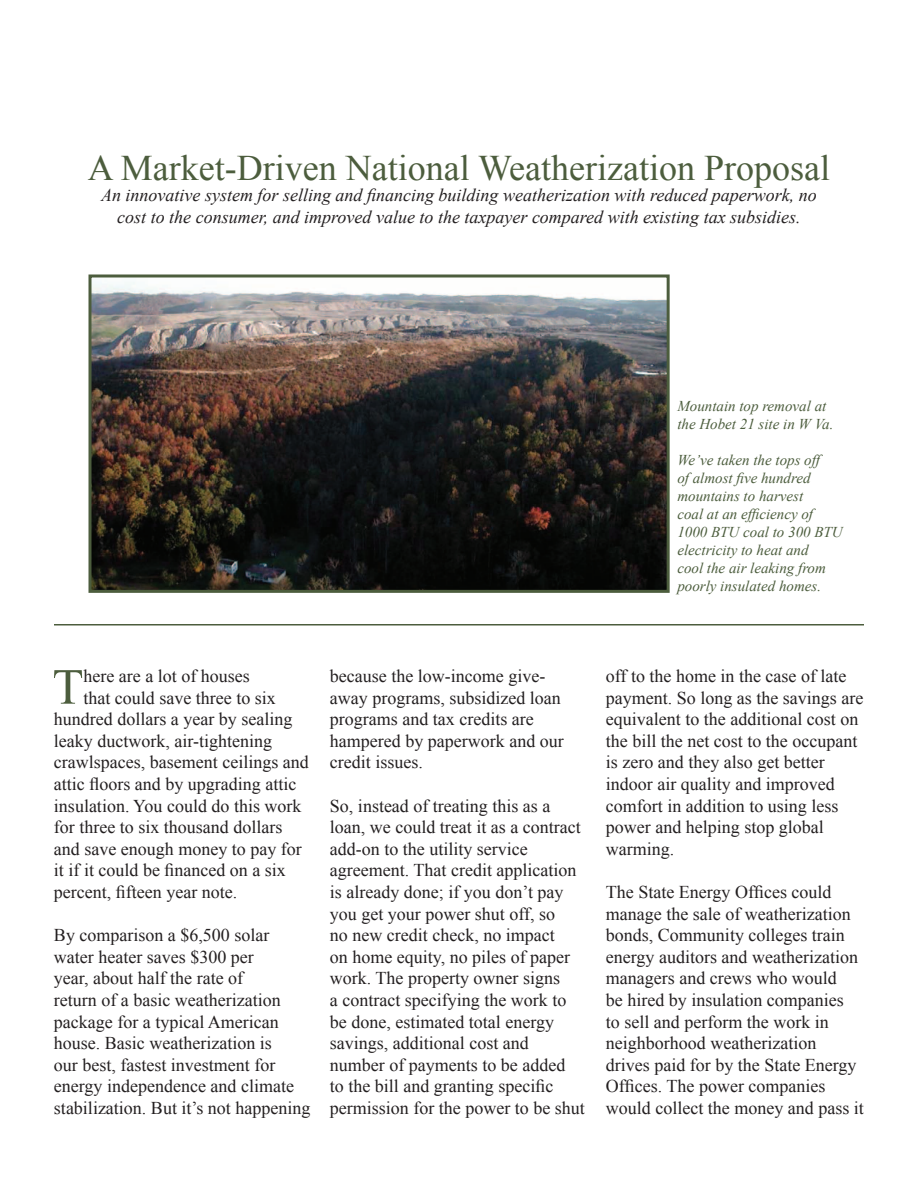
<style>
.page{position:relative;width:918px;height:1188px;background:#fff}
.page>*{position:absolute;margin:0;border:0;box-sizing:border-box;transform-origin:0 0}
.t1{font:50.55px "Times New Roman";color:#4c5d3d}
.t2{font:36px "Times New Roman";color:#4c5d3d}
.t3{font:18px/21.6px "Times New Roman";color:#231f20}
.t4{font:italic 18px/21.6px "Times New Roman";color:#231f20;text-align:center}
.t5{font:italic 15px/18px "Times New Roman";color:#4c5d3d}
</style>
<div class="page">
<img style="left:92px;top:281px;width:574px;height:308px">
<div style="left:88px;top:274px;width:582px;height:319px;border:3px solid #4c5d3d"></div>
<hr style="left:54px;top:624px;width:810px;height:2px;background:#4c5d3d">
<h2 class="t2" style="left:88px;top:143px;width:744px">A Market-Driven National Weatherization Proposal</h2>
<p class="t4" style="left:101px;top:184px;width:717px">An innovative system for selling and financing building weatherization with reduced paperwork, no cost to the consumer, and improved value to the taxpayer compared with existing tax subsidies.</p>
<p class="t5" style="left:677px;top:397px;width:158px">Mountain top removal at the Hobet 21 site in W Va.</p>
<p class="t5" style="left:677px;top:451px;width:167px">We’ve taken the tops off<br>of almost five hundred mountains to harvest<br>coal at an efficiency of<br>1000 BTU coal to 300 BTU electricity to heat and<br>cool the air leaking from poorly insulated homes.</p>
<h1 class="t1" style="left:52px;top:653px;width:32px">T</h1>
<p class="t3" style="left:83px;top:665px;width:168px">here are a lot of houses</p>
<p class="t3" style="left:83px;top:687px;width:194px">that could save three to six</p>
<p class="t3" style="left:54px;top:708px;width:240px">hundred dollars a year by sealing</p>
<p class="t3" style="left:54px;top:730px;width:220px">leaky ductwork, air-tightening</p>
<p class="t3" style="left:54px;top:751px;width:256px">crawlspaces, basement ceilings and</p>
<p class="t3" style="left:54px;top:773px;width:244px">attic floors and by upgrading attic</p>
<p class="t3" style="left:54px;top:795px;width:249px">insulation. You could do this work</p>
<p class="t3" style="left:54px;top:816px;width:230px">for three to six thousand dollars</p>
<p class="t3" style="left:54px;top:838px;width:249px">and save enough money to pay for</p>
<p class="t3" style="left:54px;top:859px;width:233px">it if it could be financed on a six</p>
<p class="t3" style="left:54px;top:881px;width:185px">percent, fifteen year note.</p>
<p class="t3" style="left:54px;top:924px;width:258px">By comparison a $6,500 solar water heater saves $300 per<br>year, about half the rate of<br>return of a basic weatherization package for a typical American house. Basic weatherization is<br>our best, fastest investment for energy independence and climate stabilization. But it’s not happening</p>
<p class="t3" style="left:330px;top:665px;width:235px">because the low-income give&shy;away programs, subsidized loan programs and tax credits are hampered by paperwork and our credit issues.</p>
<p class="t3" style="left:330px;top:795px;width:256px">So, instead of treating this as a loan, we could treat it as a contract add-on to the utility service agreement. That credit application is already done; if you don’t pay you get your power shut off, so<br>no new credit check, no impact<br>on home equity, no piles of paper work. The property owner signs<br>a contract specifying the work to be done, estimated total energy savings, additional cost and number of payments to be added<br>to the bill and granting specific permission for the power to be shut</p>
<p class="t3" style="left:606px;top:665px;width:259px">off to the home in the case of late payment. So long as the savings are equivalent to the additional cost on the bill the net cost to the occupant is zero and they also get better indoor air quality and improved comfort in addition to using less power and helping stop global warming.</p>
<p class="t3" style="left:606px;top:881px;width:259px">The State Energy Offices could manage the sale of weatherization bonds, Community colleges train energy auditors and weatherization managers and crews who would<br>be hired by insulation companies<br>to sell and perform the work in neighborhood weatherization drives paid for by the State Energy<br>Offices. The power companies would collect the money and pass it</p>
</div>
